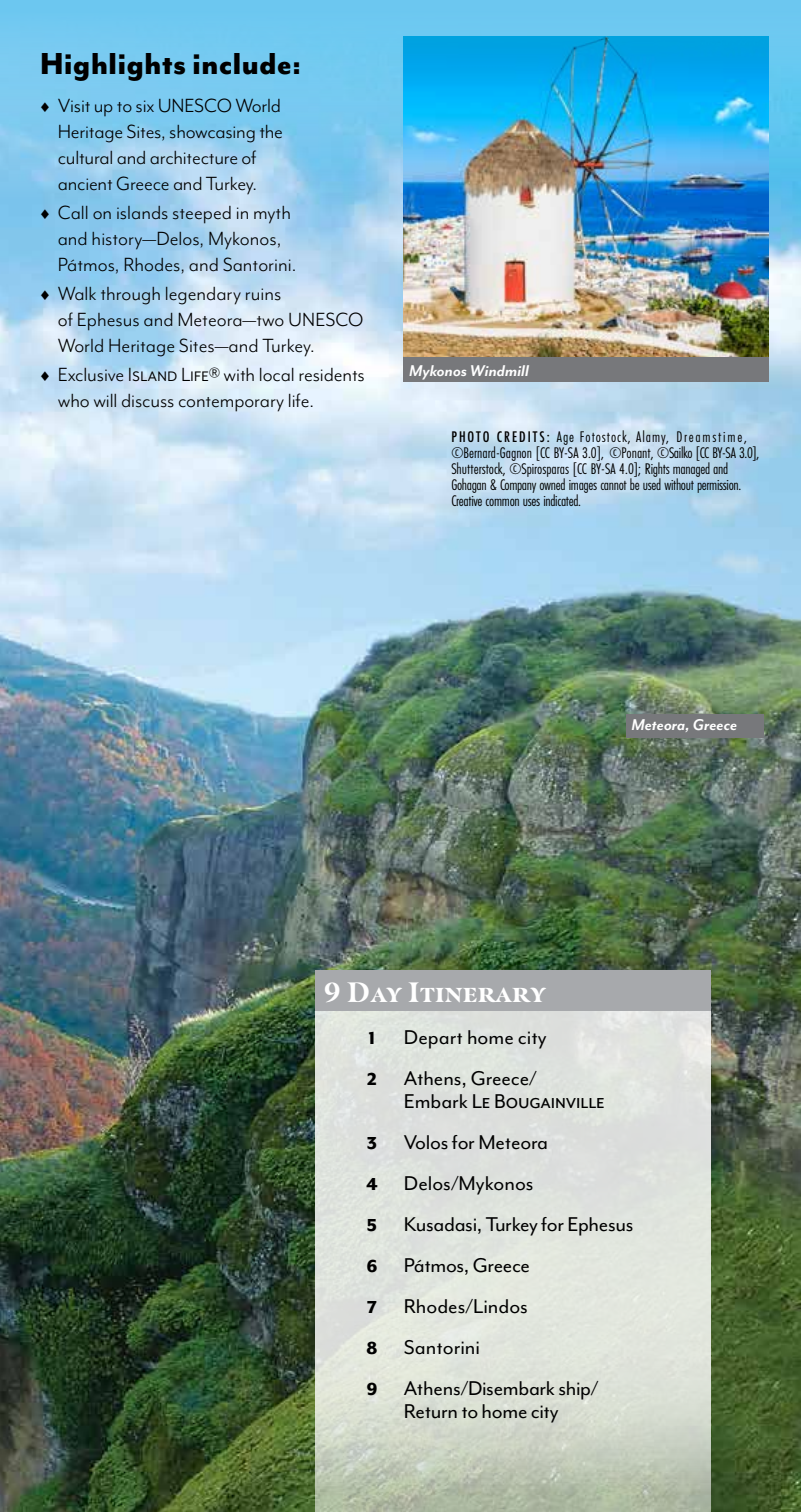
<style>
.page{position:relative;width:801px;height:1512px;background:#fff}
.page>*{position:absolute;margin:0;border:0;box-sizing:border-box;transform-origin:0 0}
.t1{font:800 35px "Mr Eaves Mod OT";color:#000}
.t2{font:700 28px "Masqualero";letter-spacing:.025em;color:#fff}
.t3{font:23px/41px "Mr Eaves Mod OT";letter-spacing:-.01em;color:#000}
.t4{font:22px/26px "Mr Eaves Mod OT";letter-spacing:-.005em;color:#000}
.t5{font:italic 700 18px "Mr Eaves Mod OT";color:#fff}
.t6{font:16px/16px "Futura PT Cond";letter-spacing:-.02em;color:#000}
.s1{font-weight:500}
.s2{font-weight:800;font-size:20px}
</style>
<div class="page">
<img style="left:0;top:0;width:801px;height:1512px">
<svg style="left:315px;top:1011px;width:396px;height:501px;background:#d9ded5"></svg>
<div style="left:315px;top:971px;width:396px;height:40px;background:#a7a9ac"></div>
<div style="left:627px;top:715px;width:137px;height:23px;background:#77787b"></div>
<img style="left:403px;top:36px;width:366px;height:322px">
<div style="left:403px;top:358px;width:366px;height:24px;background:#77787b"></div>
<h1 class="t1" style="left:40px;top:44px;width:263px">Highlights include:</h1>
<p class="t4" style="left:58px;top:92px;width:227px;text-indent:-18px">♦ Visit up to six UNESCO World<br>Heritage Sites, showcasing the cultural and architecture of ancient Greece and Turkey.</p>
<p class="t4" style="left:58px;top:199px;width:240px;text-indent:-18px">♦ Call on islands steeped in myth and history—Delos, Mykonos,<br>Pátmos, Rhodes, and Santorini.</p>
<p class="t4" style="left:58px;top:280px;width:307px;text-indent:-18px">♦ Walk through legendary ruins<br>of Ephesus and Meteora—two UNESCO<br>World Heritage Sites—and Turkey.</p>
<p class="t4" style="left:58px;top:362px;width:309px;text-indent:-18px">♦ Exclusive Island Life® with local residents who will discuss contemporary life.</p>
<p class="t5" style="left:409px;top:361px;width:121px">Mykonos Windmill</p>
<p class="t6" style="left:451px;top:429px;width:309px"><span class="s1">PHOTO CREDITS:</span> Age Fotostock, Alamy, Dreamstime, ©Bernard-Gagnon [CC BY-SA 3.0], ©Ponant, ©Sailko [CC BY-SA 3.0], Shutterstock, ©Spirosparas [CC BY-SA 4.0]; Rights managed and Gohagan &amp; Company owned images cannot be used without permission.<br>Creative common uses indicated.</p>
<p class="t5" style="left:631px;top:715px;width:107px">Meteora, Greece</p>
<p class="t2" style="left:324px;top:975px;width:223px">9 Day Itinerary</p>
<p class="t3" style="left:367px;top:1017px;width:181px"><span class="s2">1</span> Depart home city<br><span class="s2">2</span> Athens, Greece/</p>
<p class="t3" style="left:366px;top:1081px;width:269px;text-indent:38px">Embark Le Bougainville<br><span class="s2">3</span> Volos for Meteora<br><span class="s2">4</span> Delos/Mykonos<br><span class="s2">5</span> Kusadasi, Turkey for Ephesus<br><span class="s2">6</span> Pátmos, Greece<br><span class="s2">7</span> Rhodes/Lindos<br><span class="s2">8</span> Santorini<br><span class="s2">9</span> Athens/Disembark ship/</p>
<p class="t3" style="left:404px;top:1391px;width:156px">Return to home city</p>
</div>
